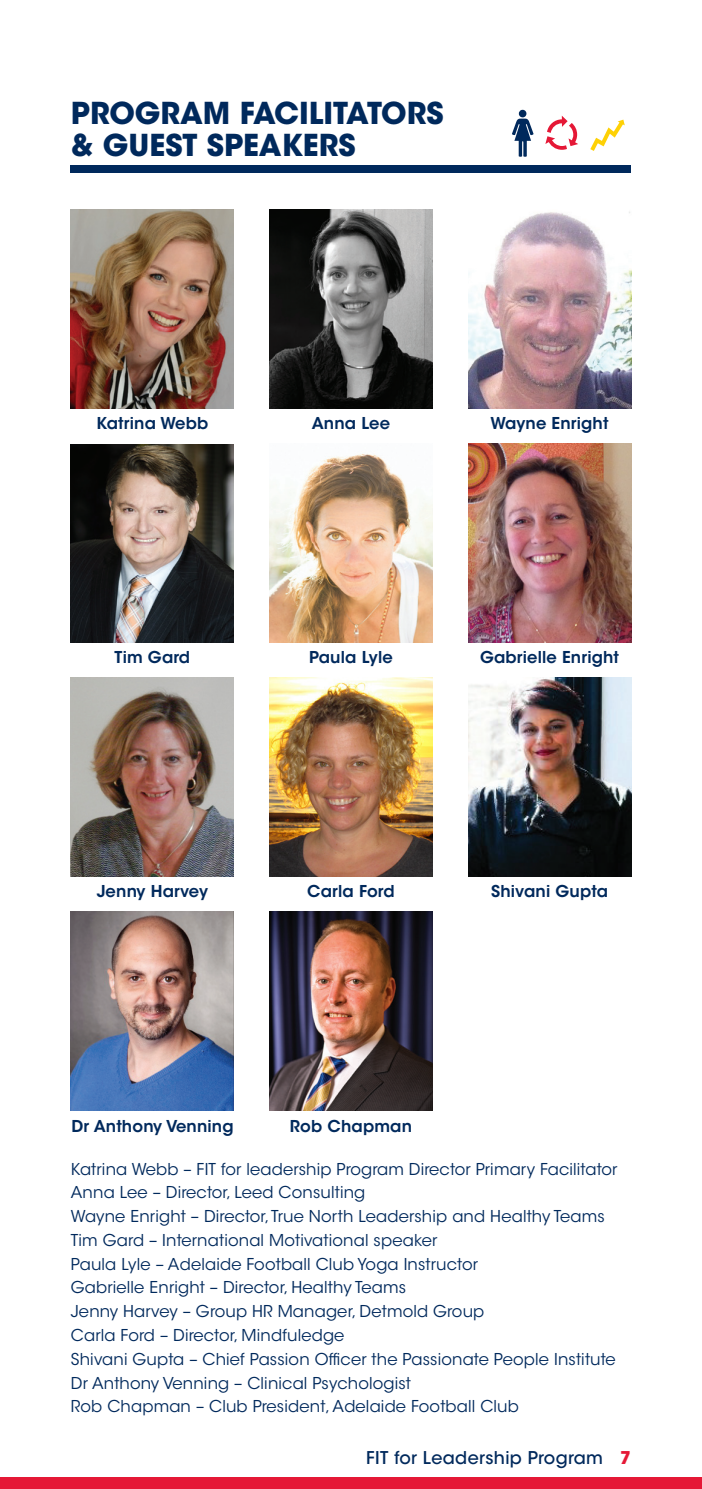
<style>
.page{position:relative;width:702px;height:1489px;background:#fff}
.page>*{position:absolute;margin:0;border:0;box-sizing:border-box;transform-origin:0 0}
.t1{font:700 30px "ITC Avant Garde Std";color:#00295c}
.t2{font:500 17.5px "ITC Avant Garde Std";letter-spacing:.02em;color:#00295c}
.t3{font:16.25px "ITC Avant Garde Std";letter-spacing:.01em;color:#00295c}
.t4{font:600 16.25px "ITC Avant Garde Std";letter-spacing:.01em;color:#00295c}
.s1{font-weight:700;color:#e51836}
</style>
<div class="page">
<div style="left:71px;top:165px;width:560px;height:7px;background:#00295c"></div>
<div style="left:0;top:1476px;width:702px;height:12px;background:#e51836"></div>
<svg style="left:512px;top:110px;width:21px;height:47px"></svg>
<svg style="left:545px;top:116px;width:33px;height:34px"></svg>
<svg style="left:590px;top:119px;width:35px;height:32px"></svg>
<img style="left:269px;top:911px;width:163px;height:199px">
<img style="left:269px;top:454px;width:163px;height:188px">
<img style="left:468px;top:211px;width:163px;height:197px">
<img style="left:71px;top:210px;width:163px;height:198px">
<img style="left:468px;top:443px;width:163px;height:199px">
<img style="left:269px;top:677px;width:163px;height:199px">
<img style="left:269px;top:210px;width:163px;height:198px">
<img style="left:71px;top:444px;width:163px;height:198px">
<img style="left:71px;top:677px;width:163px;height:199px">
<img style="left:468px;top:677px;width:163px;height:199px">
<img style="left:71px;top:911px;width:163px;height:199px">
<p class="t1" style="left:71px;top:93px;width:374px">PROGRAM FACILITATORS</p>
<p class="t1" style="left:71px;top:126px;width:286px">&amp; GUEST SPEAKERS</p>
<p class="t4" style="left:97px;top:413px;width:113px">Katrina Webb</p>
<p class="t4" style="left:490px;top:413px;width:119px">Wayne Enright</p>
<p class="t4" style="left:312px;top:413px;width:80px">Anna Lee</p>
<p class="t4" style="left:115px;top:647px;width:77px">Tim Gard</p>
<p class="t4" style="left:97px;top:880px;width:113px">Jenny Harvey</p>
<p class="t4" style="left:309px;top:647px;width:85px">Paula Lyle</p>
<p class="t4" style="left:480px;top:647px;width:140px">Gabrielle Enright</p>
<p class="t4" style="left:307px;top:880px;width:89px">Carla Ford</p>
<p class="t4" style="left:491px;top:880px;width:118px">Shivani Gupta</p>
<p class="t4" style="left:290px;top:1115px;width:124px">Rob Chapman</p>
<p class="t3" style="left:71px;top:1158px;width:548px">Katrina Webb – FIT for leadership Program Director Primary Facilitator</p>
<p class="t3" style="left:71px;top:1182px;width:296px">Anna Lee – Director, Leed Consulting</p>
<p class="t3" style="left:71px;top:1206px;width:535px">Wayne Enright – Director, True North Leadership and Healthy Teams</p>
<p class="t3" style="left:71px;top:1230px;width:368px">Tim Gard – International Motivational speaker</p>
<p class="t3" style="left:71px;top:1253px;width:408px">Paula Lyle – Adelaide Football Club Yoga Instructor</p>
<p class="t3" style="left:71px;top:1277px;width:337px">Gabrielle Enright – Director, Healthy Teams</p>
<p class="t3" style="left:71px;top:1301px;width:415px">Jenny Harvey – Group HR Manager, Detmold Group</p>
<p class="t3" style="left:71px;top:1325px;width:275px">Carla Ford – Director, Mindfuledge</p>
<p class="t3" style="left:71px;top:1348px;width:546px">Shivani Gupta – Chief Passion Officer the Passionate People Institute</p>
<p class="t3" style="left:71px;top:1372px;width:341px">Dr Anthony Venning – Clinical Psychologist</p>
<p class="t3" style="left:71px;top:1396px;width:449px">Rob Chapman – Club President, Adelaide Football Club</p>
<p class="t4" style="left:71px;top:1115px;width:164px">Dr Anthony Venning</p>
<p class="t2" style="left:366px;top:1446px;width:266px">FIT for Leadership Program <span class="s1">7</span></p>
</div>
